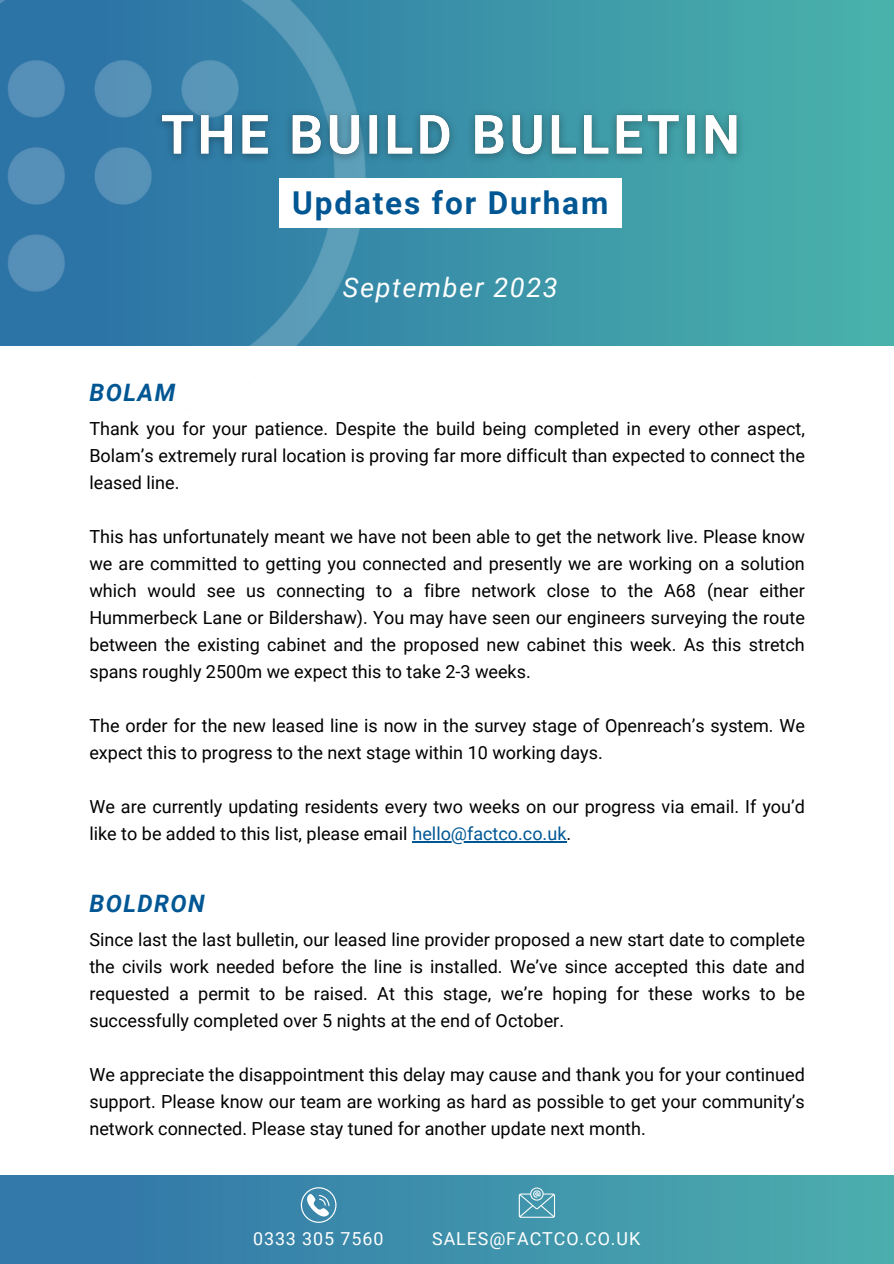
<style>
.page{position:relative;width:894px;height:1264px;background:#fff}
.page>*{position:absolute;margin:0;border:0;box-sizing:border-box;transform-origin:0 0}
.t1{font:700 31.5px "Roboto";letter-spacing:.06em;color:#005794}
.t2{font:italic 27px "Roboto";letter-spacing:.06em;color:#fff}
.t3{font:italic 700 24px "Roboto";letter-spacing:.06em;color:#005794}
.t4{font:18px/27px "Roboto";color:#000;text-align:justify}
.t5{font:17.85px "Roboto";letter-spacing:.05em;color:#fff}
.s1{color:#005794}
</style>
<div class="page">
<svg style="left:382px;top:0;width:511px;height:345px;background:#41a0a9"></svg>
<img style="left:0;top:0;width:382px;height:346px">
<img style="left:147px;top:101px;width:605px;height:69px">
<div style="left:279px;top:178px;width:342px;height:50px;background:#fff"></div>
<hr style="left:412px;top:841px;width:154px;height:1px;background:#005794">
<img style="left:0;top:1175px;width:893px;height:88px">
<svg style="left:518px;top:1187px;width:37px;height:30px"></svg>
<svg style="left:301px;top:1187px;width:35px;height:35px"></svg>
<p class="t1" style="left:292px;top:184px;width:317px">Updates for Durham</p>
<p class="t2" style="left:343px;top:272px;width:216px">September 2023</p>
<p class="t3" style="left:89px;top:378px;width:87px">BOLAM</p>
<p class="t4" style="left:89px;top:415px;width:716px">Thank you for your patience. Despite the build being completed in every other aspect, Bolam’s extremely rural location is proving far more difficult than expected to connect the leased line.</p>
<p class="t4" style="left:89px;top:523px;width:716px">This has unfortunately meant we have not been able to get the network live. Please know we are committed to getting you connected and presently we are working on a solution which would see us connecting to a fibre network close to the A68 (near either Hummerbeck Lane or Bildershaw). You may have seen our engineers surveying the route between the existing cabinet and the proposed new cabinet this week. As this stretch spans roughly 2500m we expect this to take 2-3 weeks.</p>
<p class="t4" style="left:89px;top:712px;width:716px">The order for the new leased line is now in the survey stage of Openreach’s system. We expect this to progress to the next stage within 10 working days.</p>
<p class="t4" style="left:89px;top:793px;width:716px">We are currently updating residents every two weeks on our progress via email. If you’d like to be added to this list, please email <span class="s1">hello@factco.co.uk</span>.</p>
<p class="t3" style="left:89px;top:889px;width:117px">BOLDRON</p>
<p class="t4" style="left:89px;top:926px;width:716px">Since last the last bulletin, our leased line provider proposed a new start date to complete the civils work needed before the line is installed. We’ve since accepted this date and requested a permit to be raised. At this stage, we’re hoping for these works to be successfully completed over 5 nights at the end of October.</p>
<p class="t4" style="left:89px;top:1061px;width:716px">We appreciate the disappointment this delay may cause and thank you for your continued support. Please know our team are working as hard as possible to get your community’s network connected. Please stay tuned for another update next month.</p>
<p class="t5" style="left:253px;top:1228px;width:132px">0333 305 7560</p>
<p class="t5" style="left:432px;top:1228px;width:209px">SALES@FACTCO.CO.UK</p>
</div>
